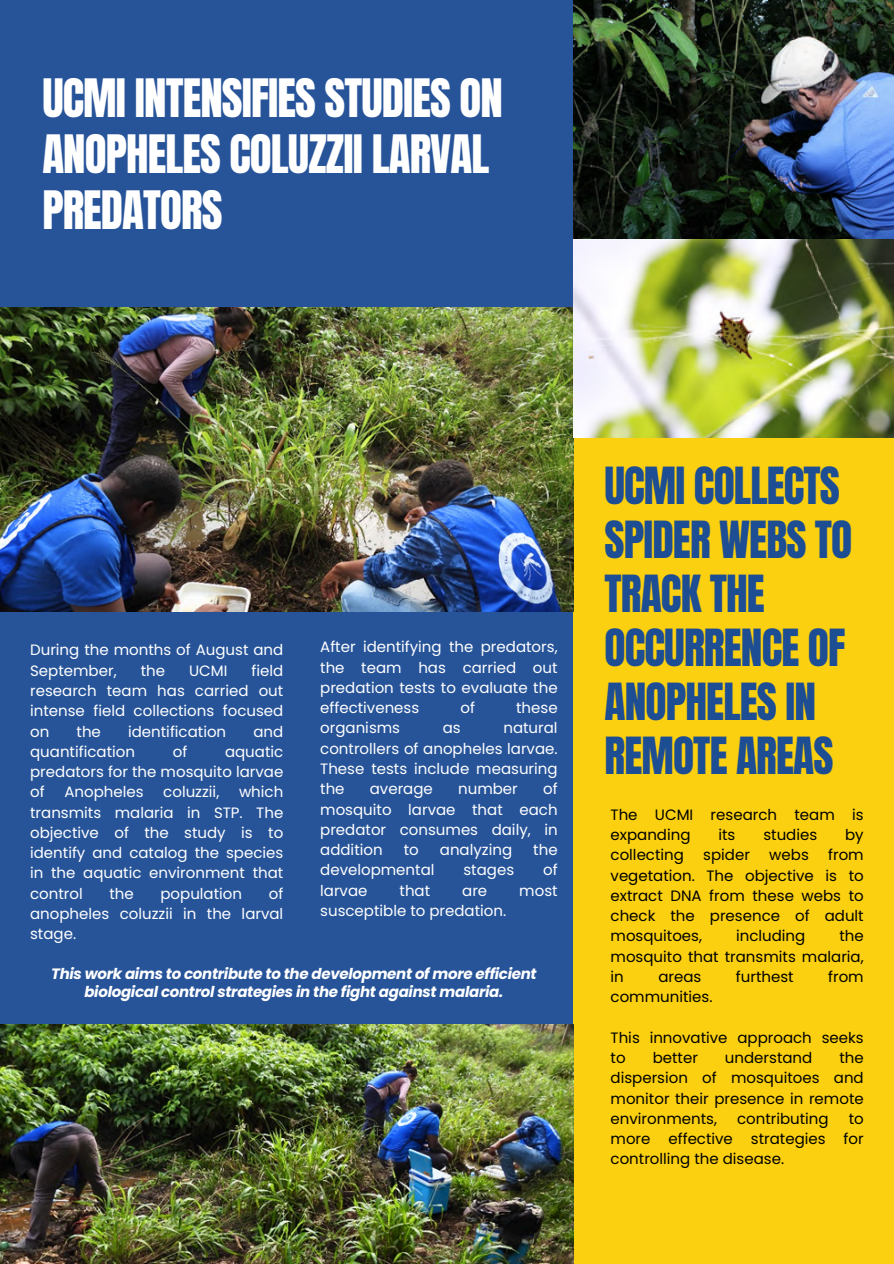
<style>
.page{position:relative;width:894px;height:1264px;background:#fff}
.page>*{position:absolute;margin:0;border:0;box-sizing:border-box;transform-origin:0 0}
.t1{font:45px/56.2px "Anton";letter-spacing:-.02em;color:#fff}
.t2{font:43.5px/54px "Anton";letter-spacing:-.02em;color:#1d4d93}
.t3{font:15px/20.2px "Poppins";color:#fff;text-align:justify}
.t4{font:15px/20.2px "Poppins";color:#000;text-align:justify}
.t5{font:italic 700 15px/18px "Poppins";letter-spacing:-.02em;color:#fff;text-align:center}
</style>
<div class="page">
<div style="left:0;top:0;width:893px;height:1263px;background:#275499"></div>
<div style="left:573px;top:0;width:320px;height:1263px;background:#fbd011"></div>
<img style="left:573px;top:0;width:320px;height:438px">
<img style="left:0;top:307px;width:573px;height:304px">
<img style="left:0;top:1024px;width:573px;height:239px">
<h1 class="t1" style="left:42px;top:70px;width:462px">UCMI INTENSIFIES STUDIES ON<br>ANOPHELES COLUZZII LARVAL<br>PREDATORS</h1>
<p class="t3" style="left:30px;top:640px;width:254px">During the months of August and<br>September,</p>
<p class="t3" style="left:30px;top:660px;width:254px;text-indent:221px">field research team has carried out intense field collections focused on</p>
<p class="t3" style="left:141px;top:660px;width:26px">the</p>
<p class="t3" style="left:189px;top:660px;width:40px">UCMI</p>
<p class="t3" style="left:76px;top:721px;width:26px">the</p>
<p class="t3" style="left:128px;top:721px;width:100px">identification</p>
<p class="t3" style="left:253px;top:721px;width:31px">and</p>
<p class="t3" style="left:30px;top:741px;width:106px">quantification</p>
<p class="t3" style="left:173px;top:741px;width:16px">of</p>
<p class="t3" style="left:30px;top:741px;width:254px;text-indent:195px">aquatic predators for the mosquito larvae of</p>
<p class="t3" style="left:30px;top:782px;width:254px;text-indent:209px">which transmits malaria in STP. The objective of the study is to identify and catalog the species in the aquatic environment that control</p>
<p class="t3" style="left:64px;top:782px;width:81px">Anopheles</p>
<p class="t3" style="left:163px;top:782px;width:57px">coluzzii,</p>
<p class="t3" style="left:30px;top:883px;width:254px;text-indent:238px">of anopheles coluzzii in the larval stage.</p>
<p class="t3" style="left:109px;top:883px;width:26px">the</p>
<p class="t3" style="left:160px;top:883px;width:83px">population</p>
<h2 class="t3" style="left:320px;top:637px;width:239px">After identifying the predators, the team has carried out predation tests to evaluate the effectiveness</h2>
<h2 class="t3" style="left:460px;top:698px;width:16px">of</h2>
<h2 class="t3" style="left:516px;top:698px;width:43px">these</h2>
<h2 class="t3" style="left:320px;top:718px;width:81px">organisms</h2>
<h2 class="t3" style="left:442px;top:718px;width:19px">as</h2>
<h2 class="t3" style="left:320px;top:718px;width:239px;text-indent:183px">natural controllers of anopheles larvae.<br>These tests include measuring the</h2>
<h2 class="t3" style="left:320px;top:779px;width:239px;text-indent:223px">of mosquito larvae that each predator consumes daily, in addition</h2>
<h2 class="t3" style="left:370px;top:779px;width:65px">average</h2>
<h2 class="t3" style="left:458px;top:779px;width:61px">number</h2>
<h2 class="t3" style="left:403px;top:839px;width:17px">to</h2>
<h2 class="t3" style="left:440px;top:839px;width:74px">analyzing</h2>
<h2 class="t3" style="left:533px;top:839px;width:26px">the</h2>
<h2 class="t3" style="left:320px;top:860px;width:116px">developmental</h2>
<h2 class="t3" style="left:463px;top:860px;width:52px">stages</h2>
<h2 class="t3" style="left:543px;top:860px;width:16px">of</h2>
<h2 class="t3" style="left:320px;top:880px;width:49px">larvae</h2>
<h2 class="t3" style="left:399px;top:880px;width:32px">that</h2>
<h2 class="t3" style="left:462px;top:880px;width:27px">are</h2>
<h2 class="t3" style="left:519px;top:880px;width:40px">most</h2>
<h2 class="t3" style="left:320px;top:900px;width:187px">susceptible to predation.</h2>
<p class="t5" style="left:51px;top:964px;width:487px">This work aims to contribute to the development of more efficient biological control strategies in the fight against malaria.</p>
<p class="t2" style="left:604px;top:459px;width:249px">UCMI COLLECTS<br>SPIDER WEBS TO<br>TRACK THE<br>OCCURRENCE OF<br>ANOPHELES IN<br>REMOTE AREAS</p>
<p class="t4" style="left:610px;top:804px;width:254px">The UCMI research team is expanding</p>
<p class="t4" style="left:718px;top:824px;width:18px">its</p>
<p class="t4" style="left:763px;top:824px;width:55px">studies</p>
<p class="t4" style="left:844px;top:824px;width:20px">by</p>
<p class="t4" style="left:610px;top:845px;width:254px;text-indent:217px">from vegetation. The objective is to extract DNA from these webs to check the presence of adult mosquitoes,</p>
<p class="t4" style="left:610px;top:845px;width:75px">collecting</p>
<p class="t4" style="left:703px;top:845px;width:48px">spider</p>
<p class="t4" style="left:769px;top:845px;width:41px">webs</p>
<p class="t4" style="left:735px;top:926px;width:71px">including</p>
<p class="t4" style="left:610px;top:926px;width:254px;text-indent:229px">the mosquito that transmits malaria, in</p>
<p class="t4" style="left:658px;top:966px;width:44px">areas</p>
<p class="t4" style="left:735px;top:966px;width:59px">furthest</p>
<p class="t4" style="left:827px;top:966px;width:37px">from</p>
<p class="t4" style="left:610px;top:986px;width:103px">communities.</p>
<p class="t4" style="left:610px;top:1027px;width:254px">This innovative approach seeks to</p>
<p class="t4" style="left:610px;top:1047px;width:254px;text-indent:229px">the dispersion of mosquitoes and monitor their presence in remote environments,</p>
<p class="t4" style="left:652px;top:1047px;width:47px">better</p>
<p class="t4" style="left:724px;top:1047px;width:89px">understand</p>
<p class="t4" style="left:736px;top:1108px;width:93px">contributing</p>
<p class="t4" style="left:610px;top:1108px;width:254px;text-indent:238px">to more effective strategies for controlling the disease.</p>
</div>
